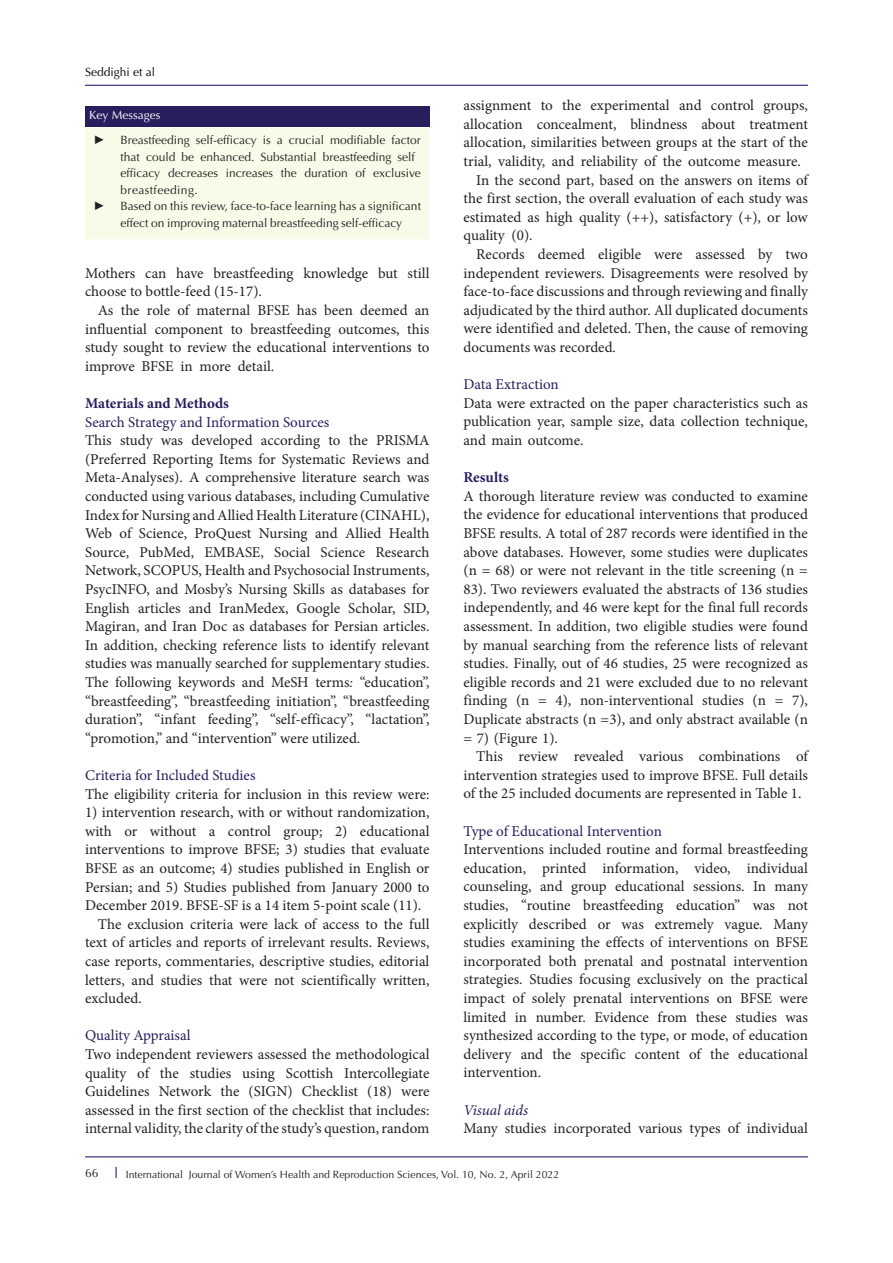
<style>
.page{position:relative;width:893px;height:1263px;background:#fff}
.page>*{position:absolute;margin:0;border:0;box-sizing:border-box;transform-origin:0 0}
.Default{font:15px/18.6px "Minion Pro";color:#231f20;text-align:justify}
.t1{font:15px "Minion Pro";color:#271e5d}
.t2{font:700 15px "Minion Pro";color:#271e5d}
.t3{font:italic 15px "Minion Pro";letter-spacing:-.005em;color:#271e5d}
.t4{font:12px/16.5px "Optima LT Std";color:#231f20;text-align:justify}
.t5{font:12px "Optima LT Std";color:#000001}
.t6{font:12px "Optima LT Std";color:#fff}
.t7{font:12px "Times New Roman";color:#231f20}
.t8{font:10.5px "Optima LT Std";color:#231f20}
.s1{font-style:italic}
</style>
<div class="page">
<hr style="left:85px;top:1156px;width:723px;height:1px;background:#190066">
<hr style="left:85px;top:85px;width:723px;height:1px;background:#190066">
<div style="left:85px;top:127px;width:344px;height:112px;background:#f9fbe9"></div>
<div style="left:85px;top:106px;width:344px;height:21px;background:#271e5d"></div>
<p class="t5" style="left:85px;top:65px;width:72px">Seddighi et al</p>
<p class="t6" style="left:89px;top:108px;width:73px">Key Messages</p>
<p class="t7" style="left:94px;top:132px;width:13px">►</p>
<p class="t4" style="left:121px;top:132px;width:302px">Breastfeeding self-efficacy is a crucial modifiable factor that could be enhanced. Substantial breastfeeding self‐ efficacy decreases increases the duration of exclusive breastfeeding.</p>
<p class="t7" style="left:94px;top:198px;width:13px">►</p>
<p class="t4" style="left:121px;top:198px;width:302px">Based on this review, face-to-face learning has a significant effect on improving maternal breastfeeding self-efficacy</p>
<p class="Default" style="left:85px;top:264px;width:346px">Mothers can have breastfeeding knowledge but still choose to bottle-feed (15-17).</p>
<p class="Default" style="left:85px;top:301px;width:346px;text-indent:13px">As the role of maternal BFSE has been deemed an influential component to breastfeeding outcomes, this study sought to review the educational interventions to improve BFSE in more detail.</p>
<p class="t2" style="left:85px;top:393px;width:145px">Materials and Methods</p>
<p class="t1" style="left:85px;top:412px;width:246px">Search Strategy and Information Sources</p>
<p class="Default" style="left:85px;top:431px;width:346px">This study was developed according to the PRISMA (Preferred Reporting Items for Systematic Reviews and Meta-Analyses). A comprehensive literature search was conducted using various databases, including Cumulative Index for Nursing and Allied Health Literature (CINAHL), Web of Science, ProQuest Nursing and Allied Health Source, PubMed, EMBASE, Social Science Research Network, SCOPUS, Health and Psychosocial Instruments, PsycINFO, and Mosby’s Nursing Skills as databases for English articles and IranMedex, Google Scholar, SID, Magiran, and Iran Doc as databases for Persian articles.<br>In addition, checking reference lists to identify relevant studies was manually searched for supplementary studies.<br>The following keywords and MeSH terms<span class="s1">:</span> “education”, “breastfeeding”, “breastfeeding initiation”, “breastfeeding duration”, “infant feeding”, “self-efficacy”, “lactation”, “promotion,” and “intervention” were utilized.</p>
<p class="t1" style="left:85px;top:765px;width:172px">Criteria for Included Studies</p>
<p class="Default" style="left:85px;top:784px;width:346px">The eligibility criteria for inclusion in this review were:</p>
<p class="Default" style="left:85px;top:803px;width:346px">1) intervention research, with or without randomization, with or without a control group; 2) educational interventions to improve BFSE; 3) studies that evaluate BFSE as an outcome; 4) studies published in English or Persian; and 5) Studies published from January 2000 to December 2019. BFSE-SF is a 14 item 5-point scale (11).</p>
<p class="Default" style="left:85px;top:915px;width:346px;text-indent:13px">The exclusion criteria were lack of access to the full text of articles and reports of irrelevant results. Reviews, case reports, commentaries, descriptive studies, editorial letters, and studies that were not scientifically written, excluded.</p>
<p class="t1" style="left:85px;top:1025px;width:107px">Quality Appraisal</p>
<p class="Default" style="left:85px;top:1045px;width:346px">Two independent reviewers assessed the methodological quality of the studies using Scottish Intercollegiate Guidelines Network the (SIGN) Checklist (18) were assessed in the first section of the checklist that includes: internal validity, the clarity of the study’s question, random</p>
<p class="Default" style="left:463px;top:96px;width:346px">assignment to the experimental and control groups, allocation concealment, blindness about treatment allocation, similarities between groups at the start of the trial, validity, and reliability of the outcome measure.</p>
<p class="Default" style="left:463px;top:171px;width:346px;text-indent:13px">In the second part, based on the answers on items of the first section, the overall evaluation of each study was estimated as high quality (++), satisfactory (+), or low quality (0).</p>
<p class="Default" style="left:463px;top:245px;width:346px;text-indent:13px">Records deemed eligible were assessed by two independent reviewers. Disagreements were resolved by face-to-face discussions and through reviewing and finally adjudicated by the third author. All duplicated documents were identified and deleted. Then, the cause of removing documents was recorded.</p>
<p class="t1" style="left:463px;top:374px;width:97px">Data Extraction</p>
<p class="Default" style="left:463px;top:394px;width:346px">Data were extracted on the paper characteristics such as publication year, sample size, data collection technique, and main outcome.</p>
<p class="t2" style="left:463px;top:467px;width:47px">Results</p>
<p class="Default" style="left:463px;top:487px;width:346px">A thorough literature review was conducted to examine the evidence for educational interventions that produced BFSE results. A total of 287 records were identified in the above databases. However, some studies were duplicates (n = 68) or were not relevant in the title screening (n = 83). Two reviewers evaluated the abstracts of 136 studies independently, and 46 were kept for the final full records assessment. In addition, two eligible studies were found by manual searching from the reference lists of relevant studies. Finally, out of 46 studies, 25 were recognized as eligible records and 21 were excluded due to no relevant finding (n = 4), non<span class="s1">-</span>interventional studies (n = 7), Duplicate abstracts (n =3), and only abstract available (n = 7) (Figure 1).</p>
<p class="Default" style="left:463px;top:747px;width:346px;text-indent:13px">This review revealed various combinations of intervention strategies used to improve BFSE. Full details of the 25 included documents are represented in Table 1.</p>
<p class="t1" style="left:463px;top:821px;width:200px">Type of Educational Intervention</p>
<p class="Default" style="left:463px;top:840px;width:346px">Interventions included routine and formal breastfeeding education, printed information, video, individual counseling, and group educational sessions. In many studies, “routine breastfeeding education” was not explicitly described or was extremely vague. Many studies examining the effects of interventions on BFSE incorporated both prenatal and postnatal intervention strategies. Studies focusing exclusively on the practical impact of solely prenatal interventions on BFSE were limited in number. Evidence from these studies was synthesized according to the type, or mode, of education delivery and the specific content of the educational intervention.</p>
<p class="t3" style="left:463px;top:1099px;width:66px">Visual aids</p>
<p class="Default" style="left:463px;top:1119px;width:346px">Many studies incorporated various types of individual</p>
<p class="t4" style="left:85px;top:1164px;width:15px">66</p>
<p class="t8" style="left:126px;top:1168px;width:435px">International Journal of Women’s Health and Reproduction Sciences, Vol. 10, No. 2, April 2022</p>
</div>
